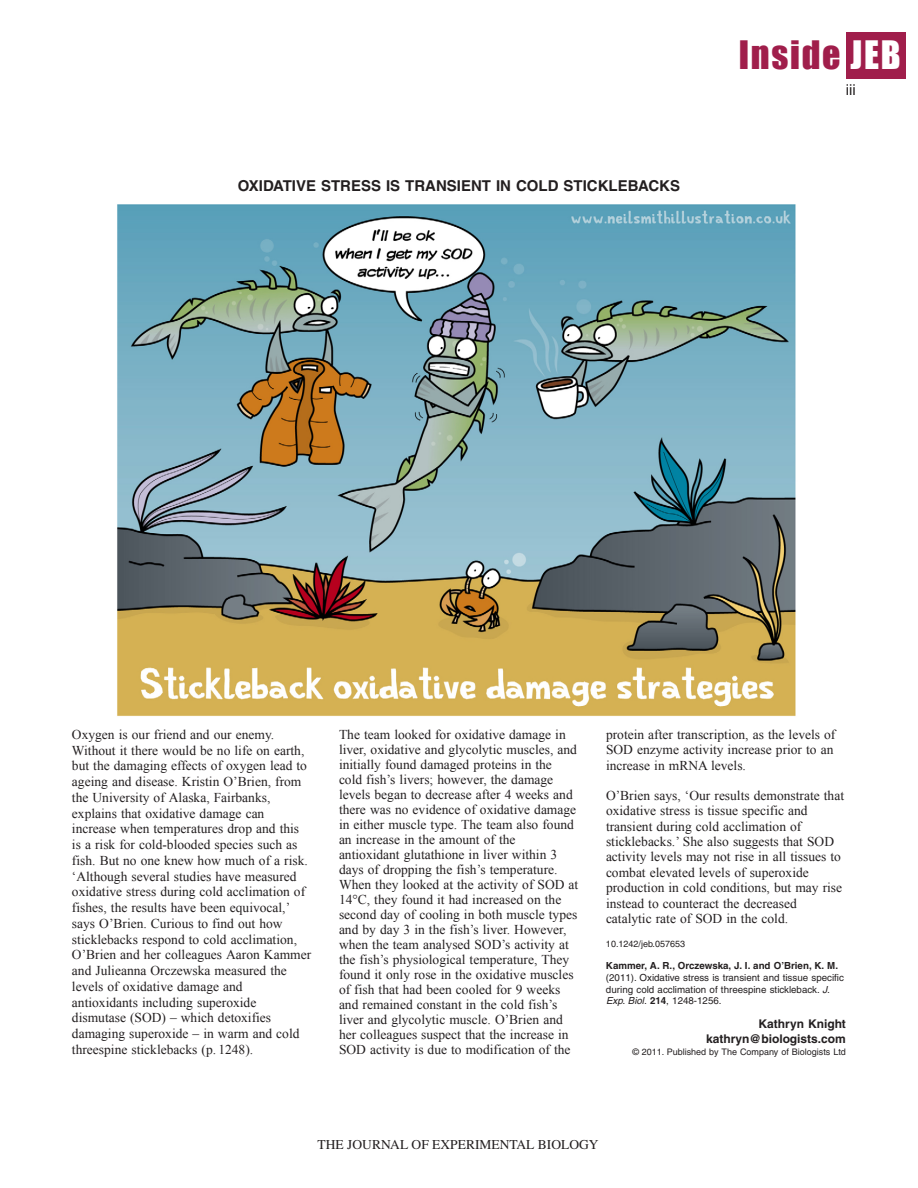
<style>
.page{position:relative;width:918px;height:1188px;background:#fff}
.page>*{position:absolute;margin:0;border:0;box-sizing:border-box;transform-origin:0 0}
.t1{font:36px "Impact";letter-spacing:.05em;color:#a01e4b}
.t2{font:700 15px "Helvetica";color:#231f20}
.t3{font:15px "Helvetica";color:#231f20}
.t4{font:13.5px/15px "Times New Roman";color:#231f20}
.t5{font:13.5px "Times";color:#231f20}
.t6{font:700 12px/14.7px "Helvetica";color:#231f20;text-align:right}
.t7{font:9.75px/11.7px "Helvetica";color:#231f20}
.t8{font:700 9.75px "Helvetica";color:#231f20}
.t9{font:9px "Helvetica";color:#231f20}
.s1{color:#fff}
.s2{font-style:italic}
.s3{font-weight:700}
</style>
<div class="page">
<div style="left:846px;top:32px;width:60px;height:46px;background:#a01e4b"></div>
<img style="left:117px;top:204px;width:679px;height:512px">
<p class="t2" style="left:238px;top:180px;width:444px">OXIDATIVE STRESS IS TRANSIENT IN COLD STICKLEBACKS</p>
<h1 class="t1" style="left:739px;top:33px;width:163px">Inside <span class="s1">JEB</span></h1>
<p class="t3" style="left:846px;top:84px;width:11px">iii</p>
<p class="t4" style="left:72px;top:726px;width:241px;line-height:15.8px">Oxygen is our friend and our enemy.<br>Without it there would be no life on earth, but the damaging effects of oxygen lead to ageing and disease. Kristin O’Brien, from the University of Alaska, Fairbanks, explains that oxidative damage can increase when temperatures drop and this is a risk for cold-blooded species such as fish. But no one knew how much of a risk. ‘Although several studies have measured oxidative stress during cold acclimation of fishes, the results have been equivocal,’ says O’Brien. Curious to find out how sticklebacks respond to cold acclimation, O’Brien and her colleagues Aaron Kammer and Julieanna Orczewska measured the levels of oxidative damage and antioxidants including superoxide dismutase (SOD) – which detoxifies damaging superoxide – in warm and cold threespine sticklebacks (p. 1248).</p>
<p class="t4" style="left:339px;top:727px;width:241px">The team looked for oxidative damage in liver, oxidative and glycolytic muscles, and initially found damaged proteins in the cold fish’s livers; however, the damage levels began to decrease after 4 weeks and there was no evidence of oxidative damage in either muscle type. The team also found an increase in the amount of the antioxidant glutathione in liver within 3 days of dropping the fish’s temperature.<br>When they looked at the activity of SOD at 14°C, they found it had increased on the second day of cooling in both muscle types and by day 3 in the fish’s liver. However, when the team analysed SOD’s activity at the fish’s physiological temperature, They found it only rose in the oxidative muscles of fish that had been cooled for 9 weeks and remained constant in the cold fish’s liver and glycolytic muscle. O’Brien and her colleagues suspect that the increase in SOD activity is due to modification of the</p>
<p class="t4" style="left:606px;top:727px;width:231px;line-height:15.5px">protein after transcription, as the levels of<br>SOD enzyme activity increase prior to an increase in mRNA levels.</p>
<p class="t4" style="left:606px;top:788px;width:240px;line-height:15.5px">O’Brien says, ‘Our results demonstrate that oxidative stress is tissue specific and transient during cold acclimation of sticklebacks.’ She also suggests that SOD activity levels may not rise in all tissues to combat elevated levels of superoxide production in cold conditions, but may rise instead to counteract the decreased catalytic rate of SOD in the cold.</p>
<p class="t9" style="left:606px;top:941px;width:81px">10.1242/jeb.057653</p>
<p class="t8" style="left:606px;top:962px;width:234px">Kammer, A. R., Orczewska, J. I. and O’Brien, K. M.</p>
<p class="t7" style="left:606px;top:973px;width:239px">(2011). Oxidative stress is transient and tissue specific during cold acclimation of threespine stickleback. <span class="s2">J.<br>Exp. Biol.</span> <span class="s3">214</span>, 1248-1256.</p>
<p class="t6" style="left:706px;top:1017px;width:141px">Kathryn Knight kathryn@biologists.com</p>
<p class="t9" style="left:632px;top:1048px;width:215px">© 2011. Published by The Company of Biologists Ltd</p>
<p class="t5" style="left:318px;top:1137px;width:282px">THE JOURNAL OF EXPERIMENTAL BIOLOGY</p>
</div>
